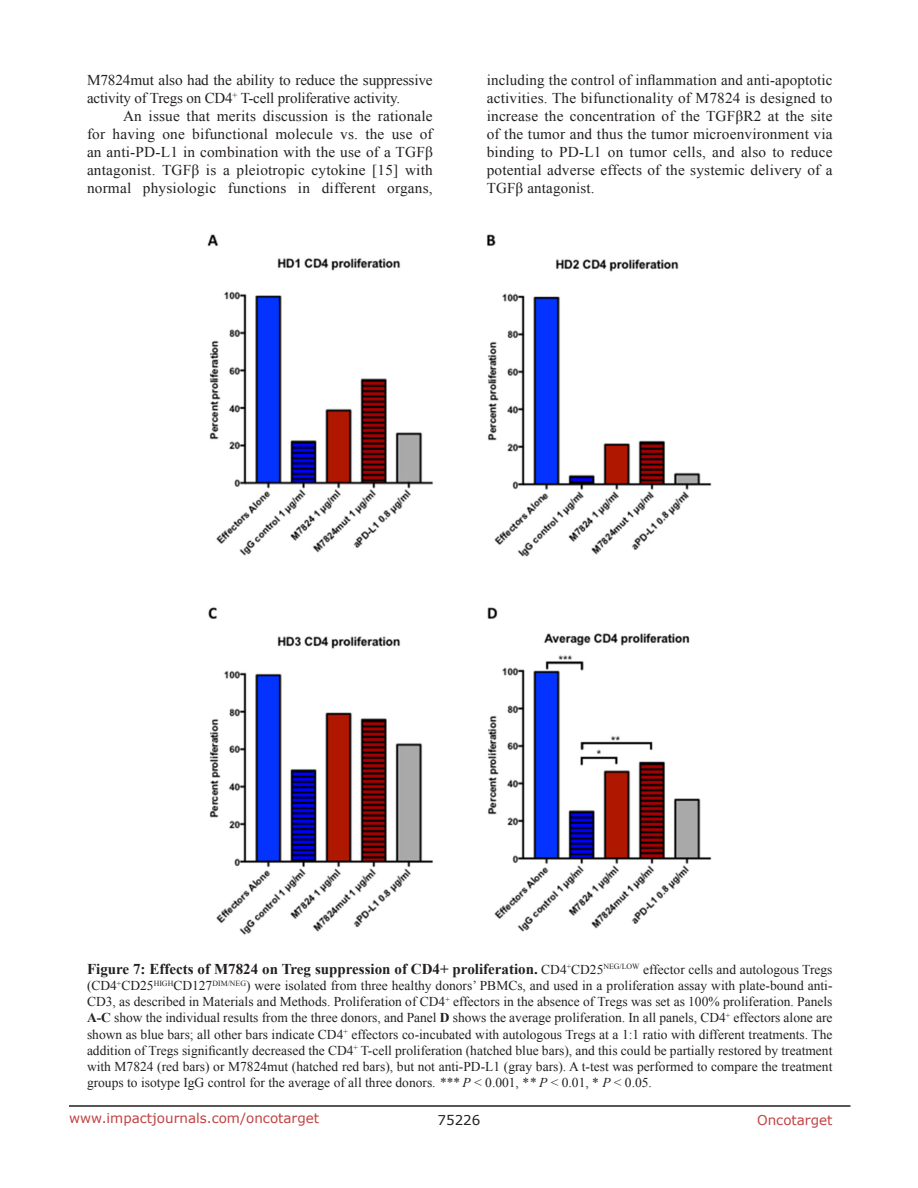
<style>
.page{position:relative;width:918px;height:1188px;background:#fff}
.page>*{position:absolute;margin:0;border:0;box-sizing:border-box;transform-origin:0 0}
.BodyText{font:15px/18px "Times New Roman";letter-spacing:-.005em;color:#231f20;text-align:justify}
.figuretext{font:700 15px "Times New Roman";color:#231f20}
.figuretext-2{font:13.5px/16.2px "Times New Roman";color:#231f20;text-align:justify}
.t1{font:13.5px "Verdana";color:#c24141}
.t2{font:13.5px "Verdana";color:#231f20}
.s1{font-weight:400;font-size:13.5px}
.s2{font-weight:700}
.s3{font-style:italic}
</style>
<div class="page">
<hr style="left:69px;top:1105px;width:781px;height:2px;background:#231f20">
<img style="left:207px;top:234px;width:505px;height:701px">
<p class="BodyText" style="left:87px;top:71px;width:347px">M7824mut also had the ability to reduce the suppressive activity of Tregs on CD4<sup>+</sup> T-cell proliferative activity.</p>
<p class="BodyText" style="left:87px;top:107px;width:347px;text-indent:36px">An issue that merits discussion is the rationale for having one bifunctional molecule vs. the use of an anti-PD-L1 in combination with the use of a TGFβ antagonist. TGFβ is a pleiotropic cytokine [15] with normal physiologic functions in different organs,</p>
<p class="BodyText" style="left:487px;top:71px;width:347px">including the control of inflammation and anti-apoptotic activities. The bifunctionality of M7824 is designed to increase the concentration of the TGFβR2 at the site of the tumor and thus the tumor microenvironment via binding to PD-L1 on tumor cells, and also to reduce potential adverse effects of the systemic delivery of a TGFβ antagonist.</p>
<p class="figuretext" style="left:87px;top:958px;width:747px">Figure 7: Effects of M7824 on Treg suppression of CD4+ proliferation. <span class="s1">CD4</span><sup>+</sup><span class="s1">CD25</span><sup>NEG/LOW</sup> <span class="s1">effector cells and autologous Tregs</span></p>
<p class="figuretext-2" style="left:87px;top:977px;width:747px">(CD4<sup>+</sup>CD25<sup>HIGH</sup>CD127<sup>DIM/NEG</sup>) were isolated from three healthy donors’ PBMCs, and used in a proliferation assay with plate-bound anti-CD3, as described in Materials and Methods. Proliferation of CD4<sup>+</sup> effectors in the absence of Tregs was set as 100% proliferation. Panels <span class="s2">A-C</span> show the individual results from the three donors, and Panel <span class="s2">D</span> shows the average proliferation. In all panels, CD4<sup>+</sup> effectors alone are shown as blue bars; all other bars indicate CD4<sup>+</sup> effectors co-incubated with autologous Tregs at a 1:1 ratio with different treatments. The addition of Tregs significantly decreased the CD4<sup>+</sup> T-cell proliferation (hatched blue bars), and this could be partially restored by treatment with M7824 (red bars) or M7824mut (hatched red bars), but not anti-PD-L1 (gray bars). A t-test was performed to compare the treatment groups to isotype IgG control for the average of all three donors. <span class="s3">*** P</span> &lt; 0.001, *<span class="s3">* P</span> &lt; 0.01, * <span class="s3">P</span> &lt; 0.05.</p>
<p class="t1" style="left:69px;top:1109px;width:252px">www.impactjournals.com/oncotarget</p>
<p class="t2" style="left:438px;top:1111px;width:44px">75226</p>
<p class="t1" style="left:757px;top:1111px;width:77px">Oncotarget</p>
</div>
